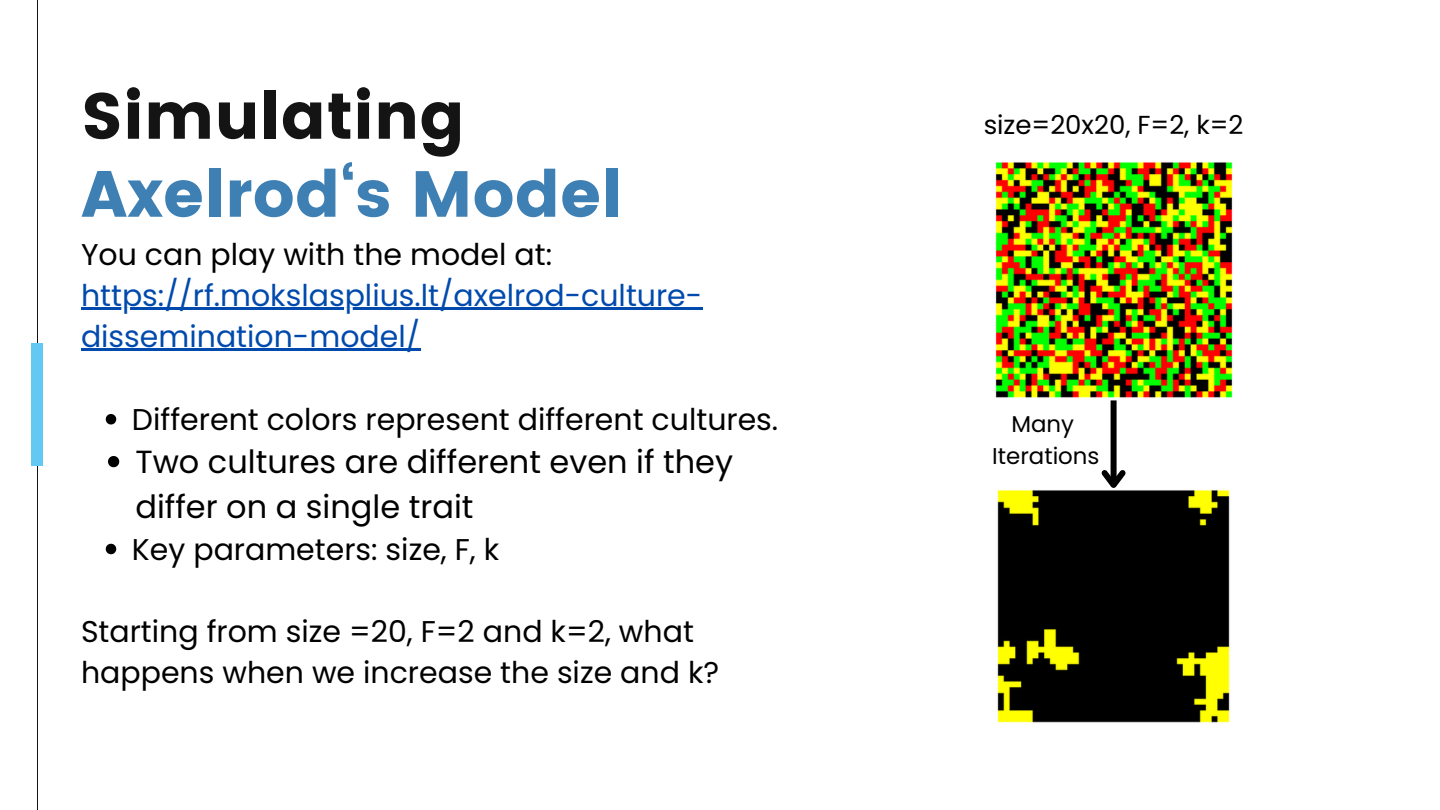
<style>
.page{position:relative;width:1440px;height:810px;background:#fff}
.page>*{position:absolute;margin:0;border:0;box-sizing:border-box;transform-origin:0 0}
.t1{font:65px/78px "Poppins";color:#3e80b4}
.t2{font:32px "Poppins";color:#000}
.t3{font:30px/41.2px "Poppins";color:#000}
.t4{font:30px/41.2px "Poppins";color:#004aad}
.t5{font:26px "Poppins";color:#000}
.t6{font:22.9px "Poppins";color:#000}
.s1{color:#141414}
</style>
<div class="page">
<hr style="left:37px;top:0;width:1px;height:810px;background:#141414">
<div style="left:32px;top:344px;width:11px;height:122px;background:#62c9f2"></div>
<img style="left:995px;top:162px;width:238px;height:236px">
<img style="left:997px;top:490px;width:233px;height:233px">
<hr style="left:81px;top:308px;width:621px;height:2px;background:#004aad">
<hr style="left:81px;top:349px;width:339px;height:2px;background:#004aad">
<svg style="left:106px;top:414px;width:10px;height:10px"></svg>
<svg style="left:108px;top:456px;width:11px;height:11px"></svg>
<svg style="left:106px;top:544px;width:10px;height:10px"></svg>
<div style="left:1111px;top:400px;width:6px;height:85px;background:#000"></div>
<svg style="left:1096px;top:465px;width:35px;height:30px"></svg>
<p class="t1" style="left:81px;top:77px;width:543px"><span class="s1">Simulating<br></span>Axelrod‘s Model</p>
<p class="t3" style="left:81px;top:234px;width:473px">You can play with the model at:</p>
<p class="t4" style="left:81px;top:275px;width:623px">https://rf.mokslasplius.lt/axelrod-culture&shy;dissemination-model/</p>
<p class="t3" style="left:132px;top:399px;width:648px">Different colors represent different cultures.</p>
<h2 class="t2" style="left:135px;top:440px;width:599px">Two cultures are different even if they</h2>
<h3 class="t2" style="left:135px;top:484px;width:340px">differ on a single trait</h3>
<h3 class="t3" style="left:132px;top:528px;width:369px">Key parameters: size, F, k</h3>
<p class="t3" style="left:81px;top:611px;width:640px">Starting from size =20, F=2 and k=2, what happens when we increase the size and k?</p>
<p class="t5" style="left:984px;top:107px;width:261px">size=20x20, F=2, k=2</p>
<p class="t6" style="left:1011px;top:408px;width:64px">Many</p>
<p class="t6" style="left:992px;top:440px;width:109px">Iterations</p>
</div>
